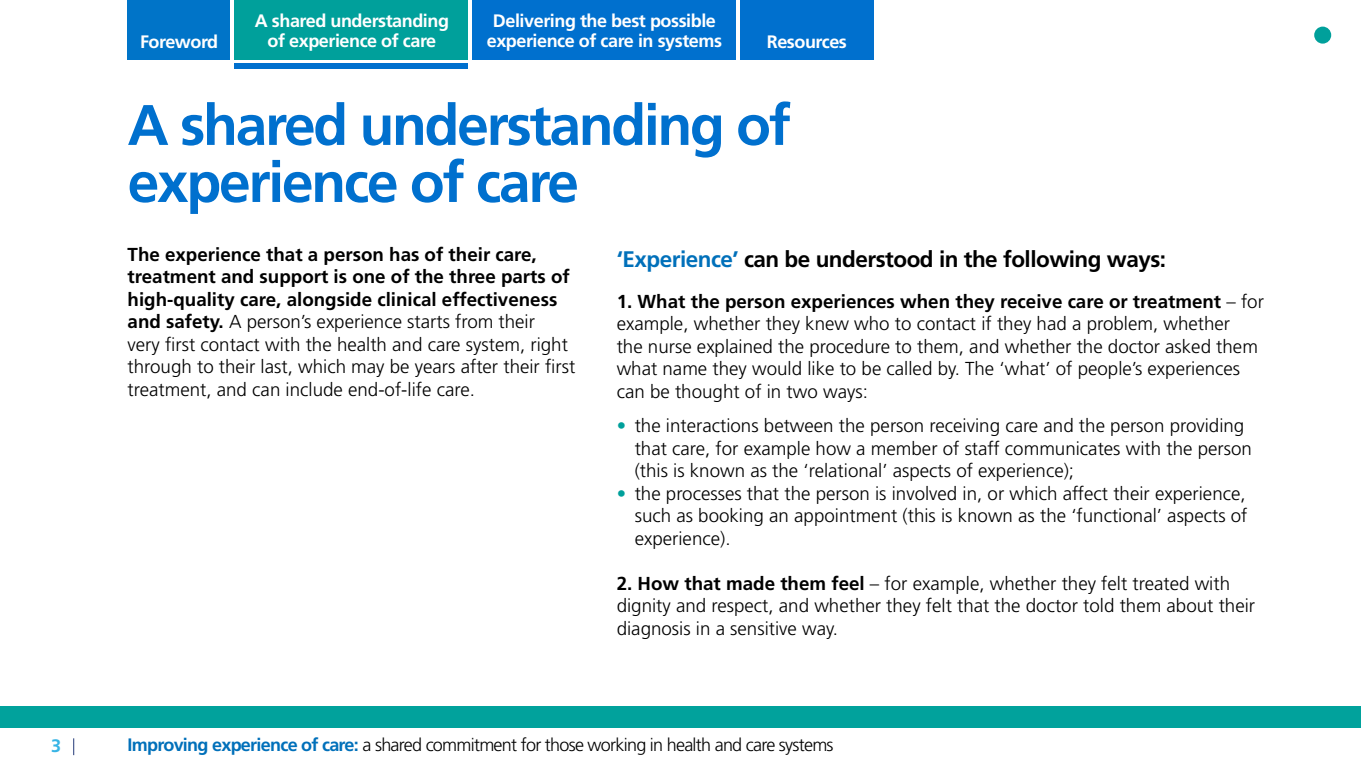
<style>
.page{position:relative;width:1361px;height:766px;background:#fff}
.page>*{position:absolute;margin:0;border:0;box-sizing:border-box;transform-origin:0 0}
.t1{font:700 57px/57px "Frutiger LT Std";letter-spacing:-.04em;color:#0070ce}
.t2{font:700 22.5px "Frutiger LT Std";letter-spacing:-.02em;color:#000}
.t3{font:300 18.75px/22.5px "Frutiger LT Std";color:#000}
.t4{font:700 18px/19.5px "Frutiger LT Std";letter-spacing:-.025em;color:#fff;text-align:center}
.t5{font:300 18px "Frutiger LT Std";letter-spacing:-.04em;color:#000}
.t6{font:700 18px "Frutiger LT Std";color:#37b4e5}
.s1{font-weight:700}
.s2{color:#0070ba}
.s3{color:#00a09b}
.s4{font-weight:700;color:#0070ba}
</style>
<div class="page">
<div style="left:0;top:706px;width:1361px;height:21px;background:#01a29c"></div>
<div style="left:1314px;top:27px;width:17px;height:17px;background:#00a09b;border-radius:50%"></div>
<svg style="left:73px;top:738px;width:1px;height:17px"></svg>
<div style="left:740px;top:0;width:134px;height:60px;background:#0070ce"></div>
<div style="left:234px;top:0;width:234px;height:60px;background:#00a09b"></div>
<div style="left:472px;top:0;width:264px;height:60px;background:#0070ce"></div>
<div style="left:128px;top:0;width:102px;height:60px;background:#0074c8"></div>
<div style="left:234px;top:64px;width:234px;height:5px;background:#0070ce"></div>
<p class="t4" style="left:255px;top:11px;width:196px">A shared understanding</p>
<p class="t4" style="left:267px;top:31px;width:170px">of experience of care</p>
<p class="t4" style="left:487px;top:11px;width:237px">Delivering the best possible experience of care in systems</p>
<p class="t4" style="left:140px;top:32px;width:80px">Foreword</p>
<p class="t4" style="left:767px;top:32px;width:82px">Resources</p>
<p class="t1" style="left:128px;top:97px;width:665px">A shared understanding of experience of care</p>
<p class="t3" style="left:128px;top:243px;width:449px"><span class="s1">The experience that a person has of their care, treatment and support is one of the three parts of high-quality care, alongside clinical effectiveness and safety.</span> A person’s experience starts from their<br>very first contact with the health and care system, right through to their last, which may be years after their first treatment, and can include end-of-life care.</p>
<p class="t2" style="left:617px;top:246px;width:551px"><span class="s2">‘Experience’</span> can be understood in the following ways:</p>
<p class="t3" style="left:617px;top:290px;width:649px"><span class="s1">1. What the person experiences when they receive care or treatment</span> – for example, whether they knew who to contact if they had a problem, whether<br>the nurse explained the procedure to them, and whether the doctor asked them what name they would like to be called by. The ‘what’ of people’s experiences can be thought of in two ways:</p>
<p class="t3" style="left:635px;top:414px;width:619px;text-indent:-18px"><span class="s3">•</span> the interactions between the person receiving care and the person providing that care, for example how a member of staff communicates with the person (this is known as the ‘relational’ aspects of experience);</p>
<p class="t3" style="left:635px;top:482px;width:614px;text-align:justify;text-indent:-18px"><span class="s3">•</span> the processes that the person is involved in, or which affect their experience, such as booking an appointment (this is known as the ‘functional’ aspects of experience).</p>
<p class="t3" style="left:617px;top:572px;width:640px"><span class="s1">2. How that made them feel</span> – for example, whether they felt treated with dignity and respect, and whether they felt that the doctor told them about their diagnosis in a sensitive way.</p>
<p class="t6" style="left:51px;top:734px;width:12px">3</p>
<p class="t5" style="left:128px;top:734px;width:707px"><span class="s4">Improving experience of care:</span> a shared commitment for those working in health and care systems</p>
</div>
